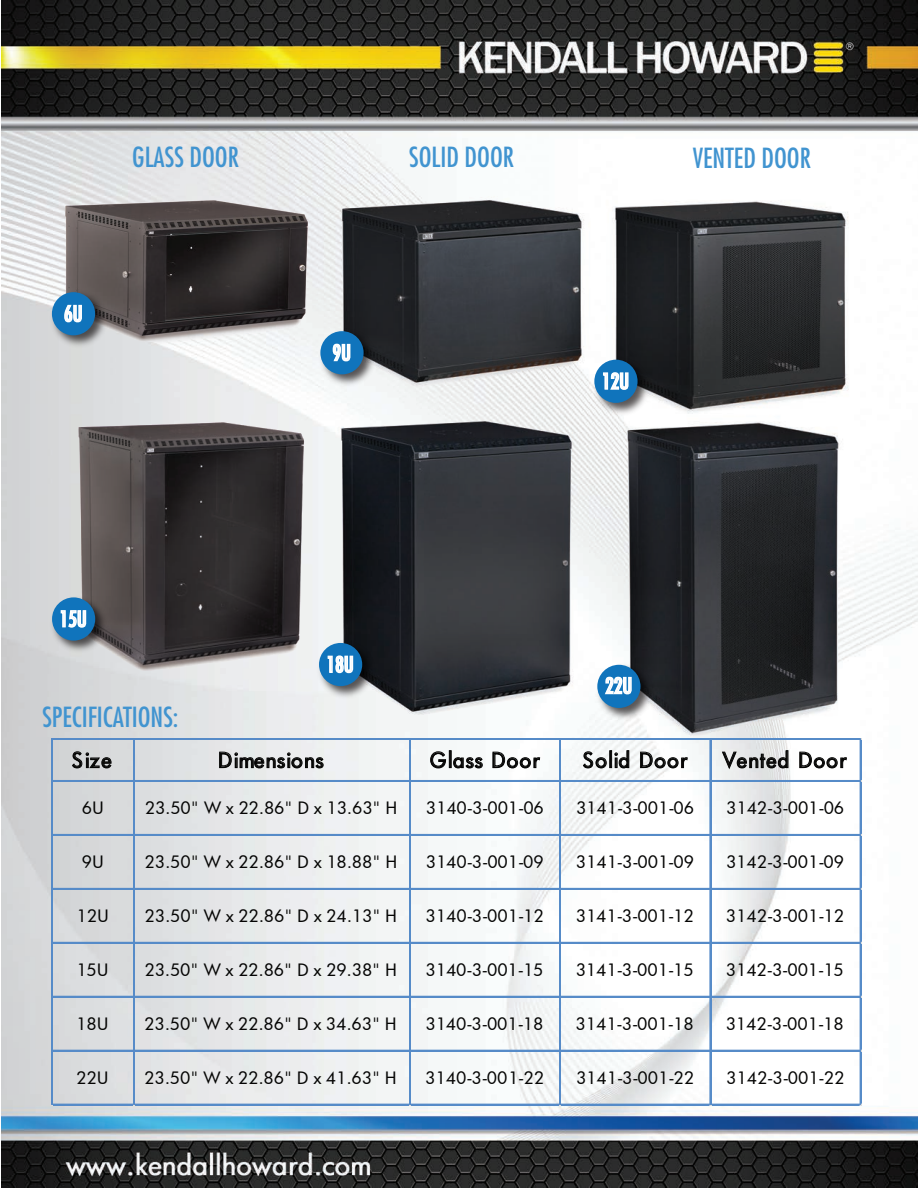
<style>
.page{position:relative;width:918px;height:1188px;background:#fff}
.page>*{position:absolute;margin:0;border:0;box-sizing:border-box;transform-origin:0 0}
.t1{font:condensed 27px "Futura Std";color:#4194d0}
.t2{font:condensed 21px "Futura Std";color:#fff}
.t3{font:500 20.55px "Futura";letter-spacing:.075em;color:#050504}
.t4{font:500 20.55px "Futura";letter-spacing:.04em;color:#050504}
.t5{font:500 16.65px "Futura";letter-spacing:.035em;color:#050504}
</style>
<div class="page">
<img style="left:2px;top:0;width:916px;height:1188px">
<img style="left:36px;top:120px;width:300px;height:300px">
<img style="left:313px;top:138px;width:300px;height:255px">
<img style="left:42px;top:394px;width:267px;height:300px">
<img style="left:584px;top:154px;width:300px;height:250px">
<img style="left:309px;top:393px;width:281px;height:341px">
<img style="left:561px;top:404px;width:345px;height:345px">
<img style="left:593px;top:660px;width:63px;height:63px">
<div style="left:597px;top:665px;width:44px;height:43px;background:#1074bc;border-radius:50%"></div>
<svg style="left:605px;top:676px;width:27px;height:19px"></svg>
<img style="left:48px;top:288px;width:62px;height:62px">
<div style="left:52px;top:292px;width:43px;height:43px;background:#1074bc;border-radius:50%"></div>
<svg style="left:64px;top:304px;width:18px;height:19px"></svg>
<img style="left:316px;top:327px;width:63px;height:63px">
<div style="left:320px;top:331px;width:44px;height:43px;background:#1074bc;border-radius:50%"></div>
<svg style="left:332px;top:343px;width:19px;height:19px"></svg>
<img style="left:590px;top:355px;width:63px;height:63px">
<div style="left:594px;top:360px;width:44px;height:43px;background:#1074bc;border-radius:50%"></div>
<svg style="left:603px;top:372px;width:26px;height:18px"></svg>
<img style="left:48px;top:593px;width:62px;height:63px">
<div style="left:52px;top:597px;width:43px;height:44px;background:#1074bc;border-radius:50%"></div>
<svg style="left:60px;top:610px;width:27px;height:18px"></svg>
<img style="left:315px;top:639px;width:62px;height:62px">
<div style="left:319px;top:643px;width:43px;height:43px;background:#1074bc;border-radius:50%"></div>
<svg style="left:327px;top:655px;width:27px;height:19px"></svg>
<svg style="left:72px;top:751px;width:40px;height:18px"></svg>
<svg style="left:219px;top:751px;width:105px;height:18px;background:#a8a9aa"></svg>
<svg style="left:430px;top:751px;width:16px;height:18px"></svg>
<div style="left:449px;top:750px;width:3px;height:18px;border:1px solid #050504"></div>
<svg style="left:453px;top:757px;width:30px;height:12px"></svg>
<svg style="left:492px;top:751px;width:48px;height:18px"></svg>
<svg style="left:583px;top:751px;width:24px;height:18px"></svg>
<div style="left:609px;top:750px;width:3px;height:18px;border:1px solid #050504"></div>
<svg style="left:614px;top:750px;width:15px;height:19px"></svg>
<svg style="left:640px;top:751px;width:48px;height:18px"></svg>
<svg style="left:722px;top:750px;width:67px;height:20px"></svg>
<svg style="left:799px;top:751px;width:48px;height:18px"></svg>
<hr style="left:53px;top:738px;width:808px;height:1px;background:#568bc8">
<hr style="left:53px;top:780px;width:808px;height:2px;background:#568bc8">
<hr style="left:53px;top:834px;width:808px;height:2px;background:#568bc8">
<hr style="left:53px;top:888px;width:808px;height:2px;background:#568bc8">
<hr style="left:53px;top:942px;width:808px;height:2px;background:#568bc8">
<hr style="left:53px;top:996px;width:808px;height:2px;background:#568bc8">
<hr style="left:53px;top:1050px;width:808px;height:1px;background:#568bc8">
<hr style="left:51px;top:738px;width:2px;height:367px;background:#568bc8">
<hr style="left:133px;top:739px;width:1px;height:366px;background:#568bc8">
<hr style="left:134px;top:739px;width:1px;height:366px;background:#568bc8">
<hr style="left:409px;top:739px;width:1px;height:366px;background:#568bc8">
<hr style="left:410px;top:739px;width:1px;height:366px;background:#568bc8">
<hr style="left:559px;top:739px;width:1px;height:366px;background:#568bc8">
<hr style="left:560px;top:739px;width:1px;height:366px;background:#568bc8">
<hr style="left:710px;top:739px;width:1px;height:366px;background:#568bc8">
<hr style="left:53px;top:1104px;width:808px;height:1px;background:#568bc8">
<hr style="left:860px;top:739px;width:1px;height:366px;background:#568bc8">
<h1 class="t1" style="left:132px;top:141px;width:108px">GLASS DOOR</h1>
<h1 class="t1" style="left:409px;top:141px;width:106px">SOLID DOOR</h1>
<h1 class="t1" style="left:693px;top:142px;width:120px">VENTED DOOR</h1>
<p class="t2" style="left:64px;top:301px;width:20px">6U</p>
<p class="t2" style="left:333px;top:340px;width:20px">9U</p>
<p class="t2" style="left:602px;top:369px;width:29px">12U</p>
<p class="t2" style="left:60px;top:606px;width:29px">15U</p>
<p class="t2" style="left:327px;top:652px;width:29px">18U</p>
<p class="t2" style="left:605px;top:673px;width:29px">22U</p>
<h1 class="t1" style="left:42px;top:701px;width:138px">SPECIFICATIONS:</h1>
<p class="t3" style="left:72px;top:746px;width:41px">Size</p>
<p class="t4" style="left:218px;top:746px;width:107px">Dimensions</p>
<p class="t3" style="left:430px;top:746px;width:111px">Glass Door</p>
<p class="t3" style="left:583px;top:746px;width:106px">Solid Door</p>
<p class="t3" style="left:723px;top:746px;width:125px">Vented Door</p>
<p class="t5" style="left:82px;top:796px;width:23px">6U</p>
<p class="t5" style="left:145px;top:796px;width:253px">23.50" W x 22.86" D x 13.63" H</p>
<p class="t5" style="left:426px;top:796px;width:119px">3140-3-001-06</p>
<p class="t5" style="left:576px;top:796px;width:119px">3141-3-001-06</p>
<p class="t5" style="left:727px;top:796px;width:119px">3142-3-001-06</p>
<p class="t5" style="left:82px;top:850px;width:23px">9U</p>
<p class="t5" style="left:145px;top:850px;width:253px">23.50" W x 22.86" D x 18.88" H</p>
<p class="t5" style="left:426px;top:850px;width:119px">3140-3-001-09</p>
<p class="t5" style="left:576px;top:850px;width:119px">3141-3-001-09</p>
<p class="t5" style="left:726px;top:850px;width:119px">3142-3-001-09</p>
<p class="t5" style="left:77px;top:904px;width:33px">12U</p>
<p class="t5" style="left:145px;top:904px;width:253px">23.50" W x 22.86" D x 24.13" H</p>
<p class="t5" style="left:426px;top:904px;width:119px">3140-3-001-12</p>
<p class="t5" style="left:576px;top:904px;width:119px">3141-3-001-12</p>
<p class="t5" style="left:726px;top:904px;width:119px">3142-3-001-12</p>
<p class="t5" style="left:77px;top:958px;width:33px">15U</p>
<p class="t5" style="left:145px;top:958px;width:253px">23.50" W x 22.86" D x 29.38" H</p>
<p class="t5" style="left:426px;top:958px;width:119px">3140-3-001-15</p>
<p class="t5" style="left:576px;top:958px;width:119px">3141-3-001-15</p>
<p class="t5" style="left:726px;top:958px;width:119px">3142-3-001-15</p>
<p class="t5" style="left:77px;top:1012px;width:33px">18U</p>
<p class="t5" style="left:145px;top:1012px;width:253px">23.50" W x 22.86" D x 34.63" H</p>
<p class="t5" style="left:426px;top:1012px;width:119px">3140-3-001-18</p>
<p class="t5" style="left:576px;top:1012px;width:119px">3141-3-001-18</p>
<p class="t5" style="left:726px;top:1012px;width:119px">3142-3-001-18</p>
<p class="t5" style="left:76px;top:1066px;width:33px">22U</p>
<p class="t5" style="left:145px;top:1066px;width:253px">23.50" W x 22.86" D x 41.63" H</p>
<p class="t5" style="left:426px;top:1066px;width:120px">3140-3-001-22</p>
<p class="t5" style="left:576px;top:1066px;width:119px">3141-3-001-22</p>
<p class="t5" style="left:727px;top:1066px;width:119px">3142-3-001-22</p>
</div>
